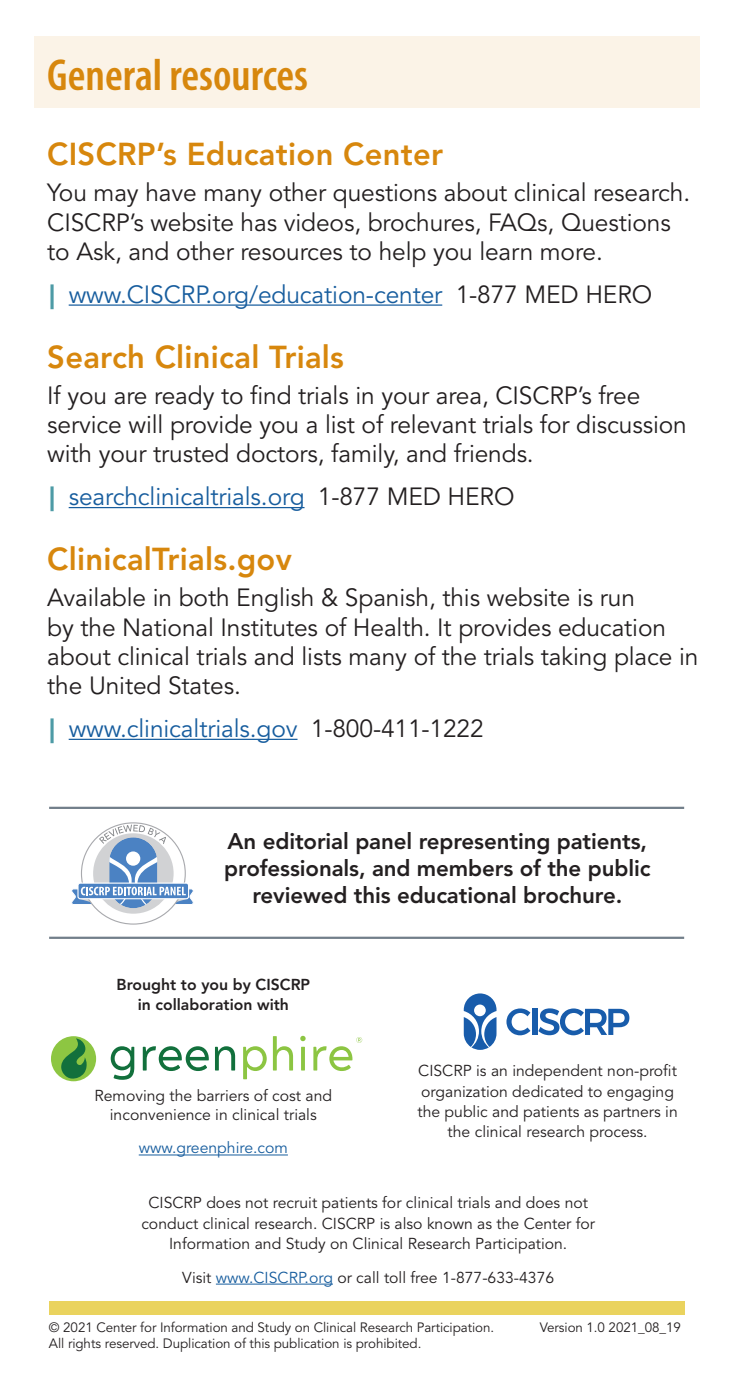
<style>
.page{position:relative;width:733px;height:1377px;background:#fff}
.page>*{position:absolute;margin:0;border:0;box-sizing:border-box;transform-origin:0 0}
.subhead{font:45px "Myriad Variable Concept";color:#d7870d}
.sub-subhead{font:800 31.5px "Avenir LT Std";letter-spacing:.01em;color:#d7870d}
.body_copy{font:24.75px/29.2px "Avenir LT Std";letter-spacing:-.005em;color:#231f20}
.body_copy-2{font:24.75px "Avenir LT Std";letter-spacing:-.005em;color:#175d9e}
.body_copy-3{font:800 22.5px/27px "Avenir LT Std";letter-spacing:-.005em;color:#231f20;text-align:center}
.RESOURCE_Body{font:15.75px/20.2px "Avenir LT Std";color:#231f20;text-align:center}
.RESOURCE_Body-2{font:800 15.75px/20.2px "Avenir LT Std";color:#231f20;text-align:center}
.RESOURCE_Body-3{font:15.75px "Avenir LT Std";color:#175d9e}
.body_copy-4{font:13.5px/16.2px "Avenir LT Std";letter-spacing:-.005em;color:#231f20}
.s1{font-weight:900;color:#4d9ba6}
.s2{color:#231f20}
.s3{color:#175d9e}
</style>
<div class="page">
<div style="left:49px;top:1302px;width:634px;height:13px;background:#ead35e"></div>
<div style="left:34px;top:36px;width:665px;height:72px;background:#fbf3e7"></div>
<hr style="left:69px;top:304px;width:373px;height:2px;background:#175d9e">
<hr style="left:69px;top:507px;width:235px;height:1px;background:#175d9e">
<hr style="left:69px;top:739px;width:228px;height:1px;background:#175d9e">
<hr style="left:49px;top:807px;width:635px;height:2px;background:#727f8a">
<hr style="left:49px;top:937px;width:635px;height:2px;background:#727f8a">
<svg style="left:506px;top:1008px;width:24px;height:27px"></svg>
<div style="left:532px;top:1009px;width:5px;height:26px;background:#185cab"></div>
<svg style="left:538px;top:1008px;width:91px;height:27px"></svg>
<svg style="left:463px;top:993px;width:33px;height:57px"></svg>
<hr style="left:139px;top:1155px;width:149px;height:1px;background:#175d9e">
<svg style="left:111px;top:1046px;width:23px;height:34px"></svg>
<svg style="left:143px;top:1046px;width:66px;height:25px"></svg>
<svg style="left:215px;top:1046px;width:20px;height:25px"></svg>
<svg style="left:243px;top:1046px;width:24px;height:33px"></svg>
<svg style="left:273px;top:1036px;width:20px;height:35px"></svg>
<hr style="left:301px;top:1047px;width:4px;height:24px;background:#91c74a">
<svg style="left:300px;top:1036px;width:5px;height:5px"></svg>
<svg style="left:313px;top:1037px;width:49px;height:34px"></svg>
<div style="left:51px;top:1036px;width:45px;height:45px;background:#8dc642;border-radius:50%"></div>
<svg style="left:61px;top:1038px;width:26px;height:41px"></svg>
<hr style="left:216px;top:1284px;width:117px;height:1px;background:#175d9e">
<div style="left:93px;top:833px;width:80px;height:81px;background:#d1d2d4;border-radius:50%"></div>
<svg style="left:71px;top:825px;width:122px;height:83px"></svg>
<p class="subhead" style="left:47px;top:49px;width:262px">General resources</p>
<p class="sub-subhead" style="left:47px;top:136px;width:397px">CISCRP’s Education Center</p>
<p class="body_copy" style="left:47px;top:179px;width:644px">You may have many other questions about clinical research.<br>CISCRP’s website has videos, brochures, FAQs, Questions to Ask, and other resources to help you learn more.</p>
<p class="body_copy-2" style="left:50px;top:280px;width:604px"><span class="s1">|</span> www.CISCRP.org/education-center <span class="s2">1-877 MED HERO</span></p>
<p class="sub-subhead" style="left:47px;top:338px;width:298px">Search Clinical Trials</p>
<p class="body_copy" style="left:47px;top:381px;width:641px">If you are ready to find trials in your area, CISCRP’s free service will provide you a list of relevant trials for discussion with your trusted doctors, family, and friends.</p>
<p class="body_copy-2" style="left:50px;top:482px;width:466px"><span class="s1">|</span> searchclinicaltrials.org <span class="s2">1-877 MED HERO</span></p>
<p class="sub-subhead" style="left:47px;top:541px;width:246px">ClinicalTrials.gov</p>
<p class="body_copy" style="left:47px;top:584px;width:652px">Available in both English &amp; Spanish, this website is run<br>by the National Institutes of Health. It provides education about clinical trials and lists many of the trials taking place in the United States.</p>
<p class="body_copy-2" style="left:50px;top:714px;width:435px"><span class="s1">|</span> www.clinicaltrials.gov <span class="s2">1-800-411-1222</span></p>
<p class="body_copy-3" style="left:224px;top:828px;width:427px">An editorial panel representing patients, professionals, and members of the public reviewed this educational brochure.</p>
<p class="RESOURCE_Body-2" style="left:116px;top:974px;width:195px">Brought to you by CISCRP in collaboration with</p>
<p class="RESOURCE_Body" style="left:417px;top:1061px;width:262px">CISCRP is an independent non-profit organization dedicated to engaging the public and patients as partners in the clinical research process.</p>
<p class="RESOURCE_Body" style="left:94px;top:1086px;width:239px;line-height:18.9px">Removing the barriers of cost and inconvenience in clinical trials</p>
<p class="RESOURCE_Body-3" style="left:139px;top:1139px;width:151px">www.greenphire.com</p>
<p class="RESOURCE_Body" style="left:141px;top:1193px;width:455px">CISCRP does not recruit patients for clinical trials and does not conduct clinical research. CISCRP is also known as the Center for<br>Information and Study on Clinical Research Participation.</p>
<p class="RESOURCE_Body" style="left:182px;top:1267px;width:373px">Visit <span class="s3">www.CISCRP.org</span> or call toll free 1-877-633-4376</p>
<p class="body_copy-4" style="left:539px;top:1319px;width:142px">Version 1.0 2021_08_19</p>
<p class="body_copy-4" style="left:49px;top:1319px;width:446px">© 2021 Center for Information and Study on Clinical Research Participation.<br>All rights reserved. Duplication of this publication is prohibited.</p>
</div>
